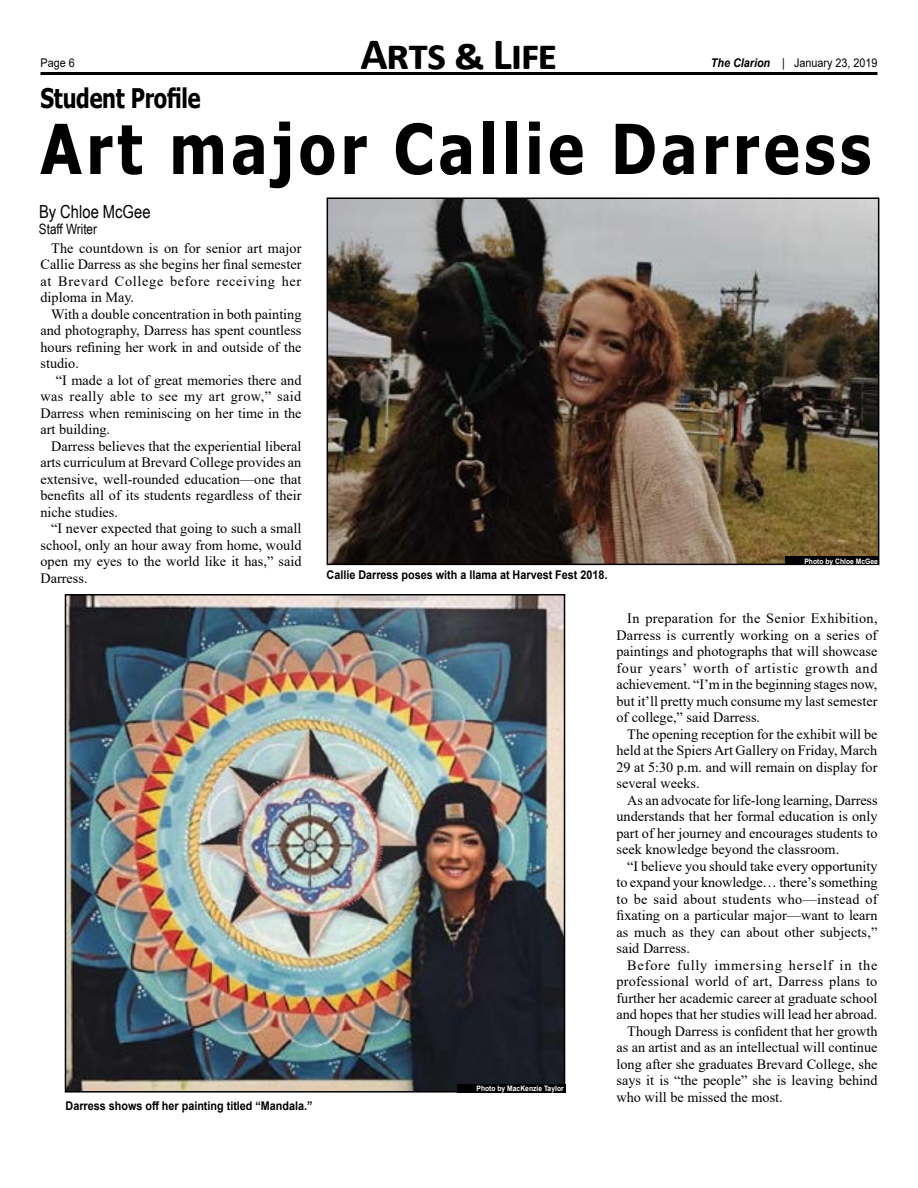
<style>
.page{position:relative;width:918px;height:1188px;background:#fff}
.page>*{position:absolute;margin:0;border:0;box-sizing:border-box;transform-origin:0 0}
.t1{font:700 69px "Tahoma";letter-spacing:.08em;color:#000;scale:.87 1}
.t2{font:700 45px "Calibri";letter-spacing:-.03em;color:#000}
.t3{font:700 27px "Tahoma";letter-spacing:-.01em;color:#000;scale:.8 1}
.t4{font:18px "Arial Narrow";color:#000}
.t5{font:14.25px/16.5px "Times New Roman";color:#000;text-align:justify}
.t6{font:14.25px "Times New Roman";letter-spacing:.02em;color:#000}
.t7{font:14.25px "Times New Roman";letter-spacing:.06em;color:#000}
.t8{font:14.25px "Arial Narrow";color:#000}
.t9{font:700 12px "Arial";color:#000;scale:.9 1}
.t10{font:12px "Arial";color:#000;scale:.9 1}
.t11{font:700 7.5px "Arial";color:#fff;scale:.9 1}
.s1{font-weight:700;font-style:italic}
</style>
<div class="page">
<hr style="left:40px;top:72px;width:838px;height:3px;background:#000">
<img style="left:68px;top:597px;width:494px;height:493px">
<div style="left:65px;top:594px;width:500px;height:499px;border:2px solid #000"></div>
<img style="left:330px;top:200px;width:546px;height:362px">
<div style="left:327px;top:197px;width:552px;height:368px;border:2px solid #000"></div>
<div style="left:785px;top:557px;width:94px;height:8px;background:#000"></div>
<div style="left:457px;top:1084px;width:108px;height:9px;background:#000"></div>
<h2 class="t2" style="left:360px;top:22px;width:199px">Arts &amp; Life</h2>
<p class="t10" style="left:40px;top:55px;width:40px">Page 6</p>
<p class="t10" style="left:711px;top:55px;width:187px"><span class="s1">The Clarion</span> | January 23, 2019</p>
<h3 class="t3" style="left:40px;top:79px;width:202px">Student Profile</h3>
<h1 class="t1" style="left:40px;top:101px;width:956px">Art major Callie Darress</h1>
<p class="t4" style="left:39px;top:198px;width:113px">By Chloe McGee</p>
<p class="t8" style="left:39px;top:219px;width:60px">Staff Writer</p>
<p class="t5" style="left:40px;top:239px;width:263px;text-indent:11px">The countdown is on for senior art major Callie Darress as she begins her final semester at Brevard College before receiving her diploma in May.</p>
<p class="t5" style="left:40px;top:305px;width:263px;text-indent:11px">With a double concentration in both painting and photography, Darress has spent countless hours refining her work in and outside of the studio.</p>
<p class="t5" style="left:40px;top:371px;width:263px;text-indent:15px">“I made a lot of great memories there and was really able to see my art grow,” said Darress when reminiscing on her time in the art building.</p>
<p class="t5" style="left:40px;top:437px;width:263px;text-indent:11px">Darress believes that the experiential liberal arts curriculum at Brevard College provides an extensive, well-rounded education—one that benefits all of its students regardless of their niche studies.</p>
<p class="t5" style="left:40px;top:520px;width:263px;text-indent:11px">“I never expected that going to such a small school, only an hour away from home, would open my eyes to the world like it has,” said Darress.</p>
<p class="t9" style="left:66px;top:1098px;width:276px">Darress shows off her painting titled “Mandala.”</p>
<p class="t9" style="left:327px;top:567px;width:314px">Callie Darress poses with a llama at Harvest Fest 2018.</p>
<p class="t11" style="left:804px;top:556px;width:83px">Photo by Chloe McGee</p>
<p class="t11" style="left:477px;top:1083px;width:98px">Photo by MacKenzie Taylor</p>
<p class="t5" style="left:616px;top:610px;width:263px;text-indent:11px">In preparation for the Senior Exhibition, Darress is currently working on a series of paintings and photographs that will showcase four years’ worth of artistic growth and achievement. “I’m in the beginning stages now, but it’ll pretty much consume my last semester of college,” said Darress.</p>
<p class="t5" style="left:616px;top:725px;width:263px;text-indent:11px">The opening reception for the exhibit will be held at the Spiers Art Gallery on Friday, March 29 at 5:30 p.m. and will remain on display for several weeks.</p>
<p class="t5" style="left:616px;top:791px;width:263px;text-indent:11px">As an advocate for life-long learning, Darress understands that her formal education is only part of her journey and encourages students to seek knowledge beyond the classroom.</p>
<p class="t5" style="left:616px;top:857px;width:263px;text-indent:11px">“I believe you should take every opportunity to expand your knowledge… there’s something to be said about students who—instead of fixating on a particular major—want to learn as much as they can about other subjects,” said Darress.</p>
<p class="t7" style="left:627px;top:955px;width:252px">Before fully immersing herself in the</p>
<p class="t6" style="left:616px;top:972px;width:262px">professional world of art, Darress plans to</p>
<p class="t5" style="left:616px;top:989px;width:263px">further her academic career at graduate school</p>
<p class="t5" style="left:616px;top:1006px;width:263px">and hopes that her studies will lead her abroad.</p>
<p class="t5" style="left:627px;top:1022px;width:252px">Though Darress is confident that her growth</p>
<p class="t5" style="left:616px;top:1039px;width:263px">as an artist and as an intellectual will continue</p>
<p class="t5" style="left:616px;top:1055px;width:263px">long after she graduates Brevard College, she</p>
<p class="t5" style="left:616px;top:1072px;width:263px">says it is “the people” she is leaving behind</p>
<p class="t5" style="left:616px;top:1088px;width:168px">who will be missed the most.</p>
</div>
